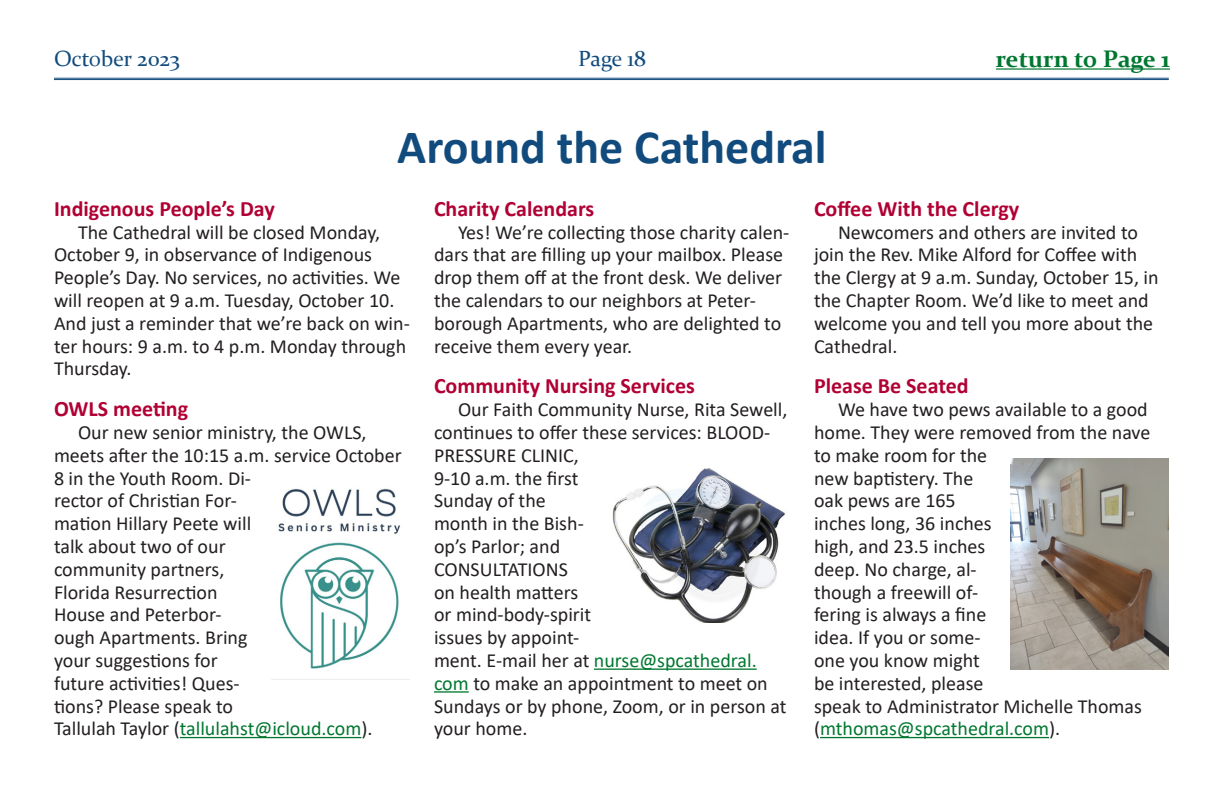
<style>
.page{position:relative;width:1224px;height:792px;background:#fff}
.page>*{position:absolute;margin:0;border:0;box-sizing:border-box;transform-origin:0 0}
.Main_Header_Centered{font:700 48px "Calibri";color:#114b7d}
.t1{font:700 24px "Constantia";color:#007730}
.SH_9pt_above_FL{font:700 22px "Calibri";color:#b10034}
.t2{font:22px "Constantia";color:#114b7d}
.BTI_-_1_column{font:20px/22.8px "Calibri";color:#231f20}
.s1{color:#007730}
</style>
<div class="page">
<hr style="left:54px;top:78px;width:1115px;height:1px;background:#114b7d">
<hr style="left:54px;top:79px;width:1115px;height:1px;background:#114b7d">
<hr style="left:996px;top:68px;width:174px;height:2px;background:#007730">
<hr style="left:180px;top:737px;width:181px;height:1px;background:#007730">
<hr style="left:820px;top:737px;width:229px;height:1px;background:#007730">
<img style="left:271px;top:488px;width:139px;height:192px">
<hr style="left:594px;top:669px;width:163px;height:1px;background:#007730">
<hr style="left:434px;top:691px;width:35px;height:2px;background:#007730">
<img style="left:612px;top:468px;width:173px;height:154px">
<img style="left:1010px;top:458px;width:159px;height:212px">
<p class="t2" style="left:54px;top:43px;width:127px">October 2023</p>
<p class="t2" style="left:578px;top:43px;width:69px">Page 18</p>
<p class="t1" style="left:996px;top:43px;width:176px">return to Page 1</p>
<p class="Main_Header_Centered" style="left:397px;top:113px;width:431px">Around the Cathedral</p>
<p class="SH_9pt_above_FL" style="left:54px;top:193px;width:222px">Indigenous People’s Day</p>
<p class="BTI_-_1_column" style="left:54px;top:220px;width:357px;text-indent:24px">The Cathedral will be closed Monday, October 9, in observance of Indigenous People’s Day. No services, no activities. We will reopen at 9 a.m. Tuesday, October 10.<br>And just a reminder that we’re back on win&shy;ter hours: 9 a.m. to 4 p.m. Monday through Thursday.</p>
<p class="SH_9pt_above_FL" style="left:54px;top:393px;width:136px">OWLS meeting</p>
<p class="BTI_-_1_column" style="left:54px;top:420px;width:349px;text-indent:24px">Our new senior ministry, the OWLS, meets after the 10:15 a.m. service October<br>8 in the Youth Room. Di-<br>rector of Christian For-<br>mation Hillary Peete will<br>talk about two of our<br>community partners,<br>Florida Resurrection<br>House and Peterbor-<br>ough Apartments. Bring<br>your suggestions for<br>future activities! Ques-<br>tions? Please speak to<br>Tallulah Taylor (<span class="s1">tallulahst@icloud.com</span>).</p>
<p class="SH_9pt_above_FL" style="left:434px;top:193px;width:162px">Charity Calendars</p>
<p class="BTI_-_1_column" style="left:434px;top:220px;width:357px;text-indent:24px">Yes! We’re collecting those charity calen&shy;dars that are filling up your mailbox. Please drop them off at the front desk. We deliver the calendars to our neighbors at Peter&shy;borough Apartments, who are delighted to receive them every year.</p>
<p class="SH_9pt_above_FL" style="left:434px;top:370px;width:262px">Community Nursing Services</p>
<p class="BTI_-_1_column" style="left:434px;top:398px;width:355px;text-indent:24px">Our Faith Community Nurse, Rita Sewell, continues to offer these services: BLOOD-<br>PRESSURE CLINIC,<br>9-10 a.m. the first<br>Sunday of the<br>month in the Bish-<br>op’s Parlor; and<br>CONSULTATIONS<br>on health matters<br>or mind-body-spirit<br>issues by appoint-<br>ment. E-mail her at <span class="s1">nurse@spcathedral. com</span> to make an appointment to meet on<br>Sundays or by phone, Zoom, or in person at your home.</p>
<p class="SH_9pt_above_FL" style="left:814px;top:193px;width:207px">Coffee With the Clergy</p>
<p class="BTI_-_1_column" style="left:814px;top:220px;width:346px;text-indent:24px">Newcomers and others are invited to join the Rev. Mike Alford for Coffee with the Clergy at 9 a.m. Sunday, October 15, in the Chapter Room. We’d like to meet and welcome you and tell you more about the Cathedral.</p>
<p class="SH_9pt_above_FL" style="left:814px;top:370px;width:156px">Please Be Seated</p>
<p class="BTI_-_1_column" style="left:814px;top:398px;width:338px;text-indent:24px">We have two pews available to a good home. They were removed from the nave to make room for the<br>new baptistery. The<br>oak pews are 165<br>inches long, 36 inches<br>high, and 23.5 inches<br>deep. No charge, al-<br>though a freewill of-<br>fering is always a fine<br>idea. If you or some-<br>one you know might<br>be interested, please<br>speak to Administrator Michelle Thomas (<span class="s1">mthomas@spcathedral.com</span>).</p>
</div>
